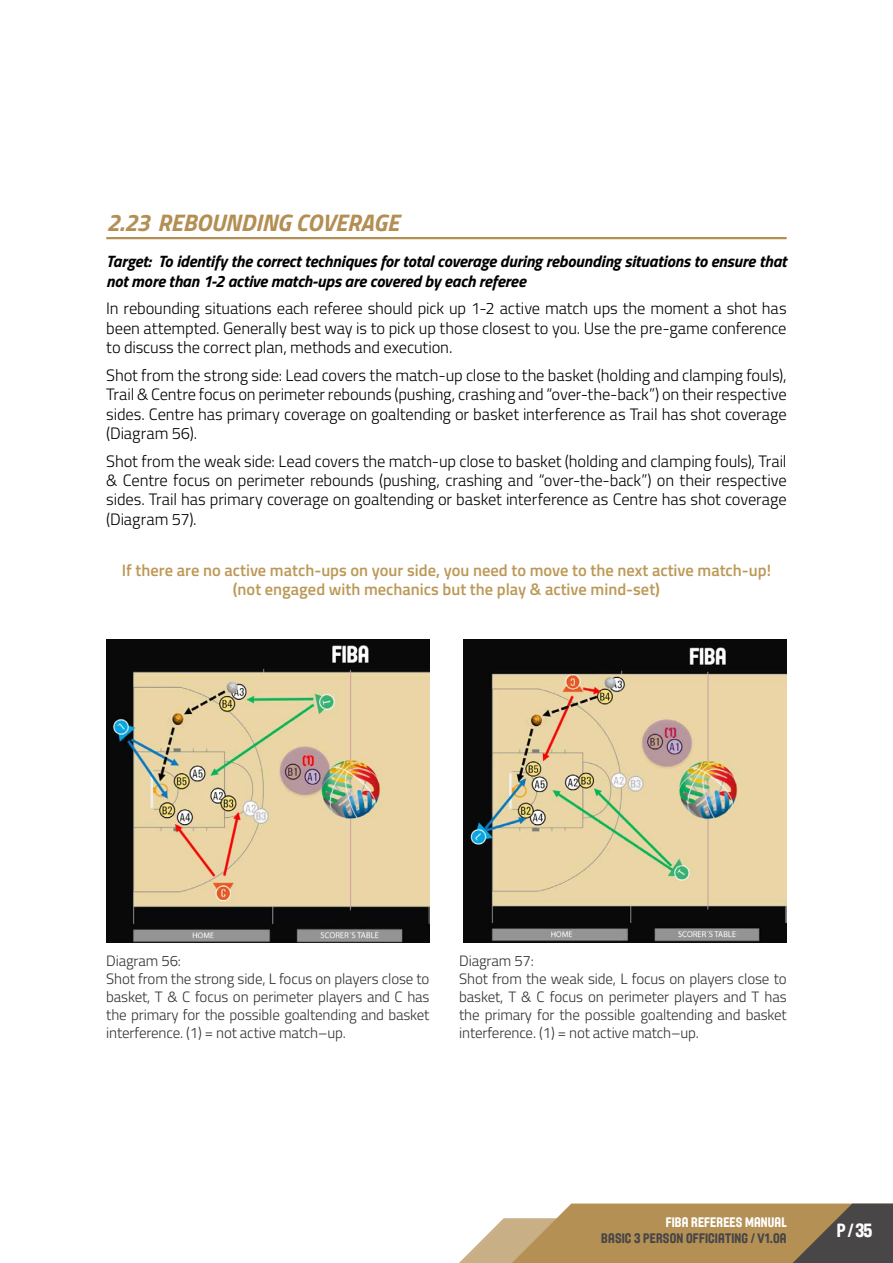
<style>
.page{position:relative;width:893px;height:1263px;background:#fff}
.page>*{position:absolute;margin:0;border:0;box-sizing:border-box;transform-origin:0 0}
.t1{font:italic 700 24px "Titillium";color:#b38f54}
.t2{font:18.75px "Fiba";color:#fff}
.t3{font:300 16.5px/19.2px "Titillium";letter-spacing:-.01em;color:#000;text-align:justify}
.t4{font:italic 700 16.5px/19.5px "Titillium";letter-spacing:-.01em;color:#000}
.t5{font:600 16.5px/19.2px "Titillium";color:#bc9856;text-align:center}
.t6{font:300 15px/18px "Titillium";letter-spacing:-.01em;color:#32302f}
.t7{font:13.5px "Fiba";letter-spacing:.01em;color:#474547}
.t8{font:13.5px "Fiba";letter-spacing:.01em;color:#fff}
</style>
<div class="page">
<svg style="left:459px;top:1203px;width:434px;height:60px;background:#ac9269"></svg>
<hr style="left:106px;top:237px;width:681px;height:2px;background:#b38f54">
<img style="left:106px;top:639px;width:323px;height:303px">
<img style="left:463px;top:639px;width:324px;height:303px">
<h1 class="t1" style="left:106px;top:203px;width:294px">2.23 REBOUNDING COVERAGE</h1>
<p class="t4" style="left:106px;top:251px;width:682px">Target: To identify the correct techniques for total coverage during rebounding situations to ensure that not more than 1-2 active match-ups are covered by each referee</p>
<p class="t3" style="left:106px;top:298px;width:682px">In rebounding situations each referee should pick up 1-2 active match ups the moment a shot has been attempted. Generally best way is to pick up those closest to you. Use the pre-game conference to discuss the correct plan, methods and execution.</p>
<p class="t3" style="left:106px;top:364px;width:682px">Shot from the strong side: Lead covers the match-up close to the basket (holding and clamping fouls), Trail &amp; Centre focus on perimeter rebounds (pushing, crashing and “over-the-back”) on their respective sides. Centre has primary coverage on goaltending or basket interference as Trail has shot coverage (Diagram 56).</p>
<p class="t3" style="left:106px;top:451px;width:682px">Shot from the weak side: Lead covers the match-up close to basket (holding and clamping fouls), Trail &amp; Centre focus on perimeter rebounds (pushing, crashing and “over-the-back”) on their respective sides. Trail has primary coverage on goaltending or basket interference as Centre has shot coverage (Diagram 57).</p>
<p class="t5" style="left:122px;top:559px;width:651px">If there are no active match-ups on your side, you need to move to the next active match-up! (not engaged with mechanics but the play &amp; active mind-set)</p>
<p class="t6" style="left:106px;top:951px;width:325px">Diagram 56:<br>Shot from the strong side, L focus on players close to basket, T &amp; C focus on perimeter players and C has the primary for the possible goaltending and basket interference. (1) = not active match–up.</p>
<p class="t6" style="left:459px;top:951px;width:329px">Diagram 57:<br>Shot from the weak side, L focus on players close to basket, T &amp; C focus on perimeter players and T has the primary for the possible goaltending and basket interference. (1) = not active match–up.</p>
<p class="t8" style="left:666px;top:1213px;width:122px">FIBA REFEREES MANUAL</p>
<p class="t7" style="left:601px;top:1230px;width:187px">BASIC 3 PERSON OFFICIATING / V1.0A</p>
<p class="t2" style="left:837px;top:1218px;width:37px">P / 35</p>
</div>
